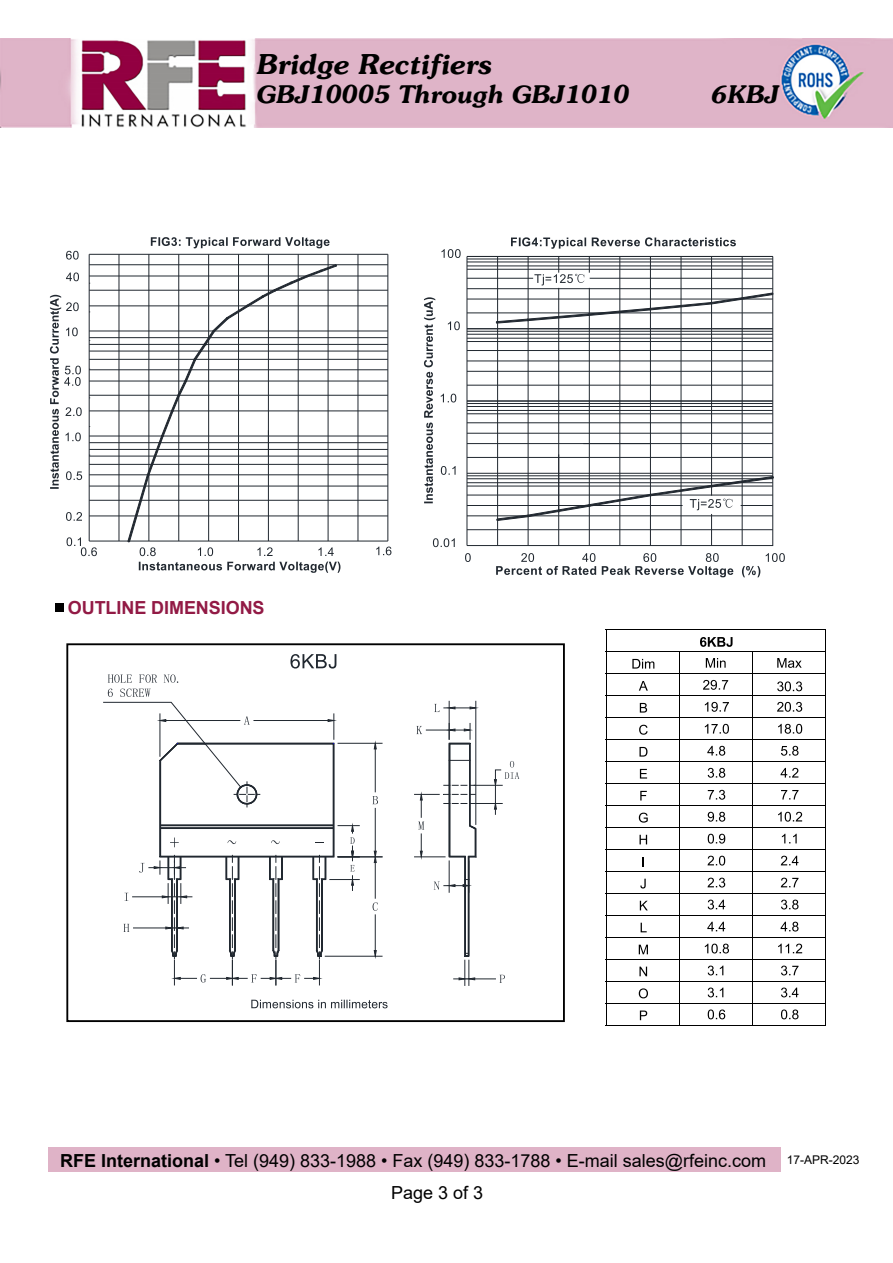
<style>
.page{position:relative;width:893px;height:1263px;background:#fff}
.page>*{position:absolute;margin:0;border:0;box-sizing:border-box;transform-origin:0 0}
.t1{font:italic 300 27px "Souvenir";color:#000}
.t2{font:italic 300 24px "Souvenir";color:#000}
.t3{font:18px "Arial";color:#000}
.t4{font:700 18px "Arial";letter-spacing:-.005em;color:#921a45}
.t5{font:12px "Arial";color:#000}
.s1{font-weight:700}
</style>
<div class="page">
<hr style="left:606px;top:630px;width:220px;height:1px;background:#000">
<svg style="left:632px;top:659px;width:22px;height:10px"></svg>
<hr style="left:606px;top:652px;width:220px;height:1px;background:#000">
<svg style="left:639px;top:681px;width:9px;height:10px"></svg>
<hr style="left:606px;top:674px;width:220px;height:1px;background:#000">
<svg style="left:640px;top:703px;width:7px;height:10px"></svg>
<hr style="left:606px;top:695px;width:220px;height:1px;background:#000">
<svg style="left:639px;top:725px;width:9px;height:10px"></svg>
<hr style="left:606px;top:717px;width:220px;height:1px;background:#000">
<svg style="left:639px;top:747px;width:8px;height:10px"></svg>
<hr style="left:606px;top:739px;width:220px;height:1px;background:#000">
<svg style="left:640px;top:769px;width:7px;height:10px"></svg>
<hr style="left:606px;top:761px;width:220px;height:1px;background:#000">
<svg style="left:640px;top:791px;width:7px;height:10px"></svg>
<hr style="left:606px;top:783px;width:220px;height:1px;background:#000">
<svg style="left:639px;top:813px;width:9px;height:10px"></svg>
<hr style="left:606px;top:805px;width:220px;height:1px;background:#000">
<svg style="left:639px;top:835px;width:8px;height:9px"></svg>
<hr style="left:606px;top:827px;width:220px;height:1px;background:#000">
<hr style="left:606px;top:849px;width:220px;height:1px;background:#000">
<svg style="left:640px;top:879px;width:6px;height:10px"></svg>
<hr style="left:606px;top:871px;width:220px;height:1px;background:#000">
<svg style="left:640px;top:901px;width:8px;height:9px"></svg>
<hr style="left:606px;top:893px;width:220px;height:1px;background:#000">
<svg style="left:641px;top:923px;width:6px;height:9px"></svg>
<hr style="left:606px;top:915px;width:220px;height:1px;background:#000">
<svg style="left:639px;top:945px;width:9px;height:9px"></svg>
<hr style="left:606px;top:937px;width:220px;height:1px;background:#000">
<svg style="left:639px;top:967px;width:8px;height:9px"></svg>
<hr style="left:606px;top:959px;width:220px;height:1px;background:#000">
<svg style="left:639px;top:988px;width:9px;height:10px"></svg>
<hr style="left:606px;top:981px;width:220px;height:1px;background:#000">
<svg style="left:640px;top:1011px;width:7px;height:9px"></svg>
<hr style="left:606px;top:1003px;width:220px;height:1px;background:#000">
<svg style="left:606px;top:631px;width:1px;height:394px"></svg>
<hr style="left:606px;top:1025px;width:73px;height:1px;background:#000">
<svg style="left:679px;top:653px;width:1px;height:372px"></svg>
<hr style="left:679px;top:1025px;width:73px;height:1px;background:#000">
<svg style="left:700px;top:637px;width:102px;height:389px"></svg>
<hr style="left:753px;top:1025px;width:72px;height:1px;background:#000">
<svg style="left:825px;top:631px;width:1px;height:395px"></svg>
<svg style="left:251px;top:1000px;width:136px;height:8px"></svg>
<svg style="left:290px;top:654px;width:46px;height:15px"></svg>
<hr style="left:337px;top:743px;width:45px;height:1px;background:#212830">
<hr style="left:375px;top:749px;width:1px;height:43px;background:#212830">
<hr style="left:375px;top:808px;width:1px;height:43px;background:#212830">
<svg style="left:372px;top:796px;width:6px;height:8px"></svg>
<hr style="left:337px;top:857px;width:45px;height:1px;background:#212830">
<hr style="left:325px;top:956px;width:57px;height:1px;background:#212830">
<hr style="left:375px;top:863px;width:1px;height:36px;background:#212830">
<hr style="left:375px;top:914px;width:1px;height:37px;background:#212830">
<svg style="left:374px;top:851px;width:2px;height:12px"></svg>
<svg style="left:373px;top:902px;width:5px;height:9px"></svg>
<svg style="left:374px;top:950px;width:2px;height:7px"></svg>
<svg style="left:108px;top:674px;width:70px;height:9px"></svg>
<hr style="left:475px;top:701px;width:1px;height:124px;background:#212830">
<hr style="left:449px;top:701px;width:1px;height:39px;background:#212830">
<svg style="left:434px;top:704px;width:42px;height:8px"></svg>
<svg style="left:103px;top:689px;width:257px;height:296px"></svg>
<svg style="left:414px;top:723px;width:105px;height:263px"></svg>
<div style="left:66px;top:643px;width:499px;height:379px;border:2px solid #000"></div>
<svg style="left:376px;top:547px;width:15px;height:8px"></svg>
<svg style="left:139px;top:562px;width:201px;height:11px"></svg>
<hr style="left:89px;top:541px;width:299px;height:1px;background:#212830">
<hr style="left:89px;top:516px;width:299px;height:1px;background:#212830">
<hr style="left:89px;top:500px;width:299px;height:1px;background:#212830">
<hr style="left:358px;top:254px;width:1px;height:287px;background:#212830">
<hr style="left:388px;top:254px;width:1px;height:287px;background:#212830">
<hr style="left:89px;top:486px;width:299px;height:1px;background:#212830">
<hr style="left:89px;top:475px;width:299px;height:1px;background:#212830">
<hr style="left:89px;top:464px;width:299px;height:1px;background:#212830">
<hr style="left:89px;top:456px;width:299px;height:1px;background:#212830">
<hr style="left:89px;top:449px;width:299px;height:1px;background:#212830">
<hr style="left:89px;top:442px;width:299px;height:1px;background:#212830">
<hr style="left:89px;top:436px;width:299px;height:1px;background:#212830">
<hr style="left:89px;top:411px;width:299px;height:1px;background:#212830">
<hr style="left:89px;top:395px;width:299px;height:1px;background:#212830">
<hr style="left:89px;top:381px;width:299px;height:1px;background:#212830">
<hr style="left:89px;top:370px;width:299px;height:1px;background:#212830">
<hr style="left:89px;top:359px;width:299px;height:1px;background:#212830">
<hr style="left:89px;top:351px;width:299px;height:1px;background:#212830">
<hr style="left:89px;top:344px;width:299px;height:1px;background:#212830">
<hr style="left:89px;top:337px;width:299px;height:1px;background:#212830">
<hr style="left:89px;top:331px;width:299px;height:1px;background:#212830">
<hr style="left:89px;top:306px;width:299px;height:1px;background:#212830">
<hr style="left:89px;top:290px;width:299px;height:1px;background:#212830">
<hr style="left:89px;top:276px;width:299px;height:1px;background:#212830">
<hr style="left:89px;top:264px;width:299px;height:1px;background:#212830">
<hr style="left:89px;top:254px;width:299px;height:1px;background:#212830">
<svg style="left:50px;top:237px;width:286px;height:319px"></svg>
<svg style="left:433px;top:538px;width:22px;height:9px"></svg>
<svg style="left:441px;top:466px;width:14px;height:9px"></svg>
<svg style="left:441px;top:394px;width:15px;height:9px"></svg>
<svg style="left:448px;top:321px;width:12px;height:9px"></svg>
<svg style="left:441px;top:249px;width:20px;height:9px"></svg>
<svg style="left:511px;top:237px;width:225px;height:12px"></svg>
<svg style="left:424px;top:297px;width:11px;height:206px"></svg>
<svg style="left:465px;top:553px;width:320px;height:24px"></svg>
<svg style="left:468px;top:257px;width:305px;height:289px"></svg>
<hr style="left:467px;top:473px;width:306px;height:1px;background:#212830">
<hr style="left:467px;top:256px;width:1px;height:290px;background:#212830">
<hr style="left:467px;top:479px;width:306px;height:1px;background:#212830">
<hr style="left:467px;top:486px;width:306px;height:1px;background:#212830">
<hr style="left:467px;top:495px;width:306px;height:1px;background:#212830">
<hr style="left:467px;top:505px;width:215px;height:1px;background:#212830">
<hr style="left:467px;top:516px;width:306px;height:1px;background:#212830">
<hr style="left:467px;top:476px;width:306px;height:1px;background:#212830">
<hr style="left:467px;top:529px;width:306px;height:1px;background:#212830">
<hr style="left:467px;top:482px;width:306px;height:1px;background:#212830">
<hr style="left:467px;top:401px;width:306px;height:1px;background:#212830">
<hr style="left:467px;top:406px;width:306px;height:1px;background:#212830">
<hr style="left:467px;top:414px;width:306px;height:1px;background:#212830">
<hr style="left:467px;top:423px;width:306px;height:1px;background:#212830">
<hr style="left:467px;top:433px;width:306px;height:1px;background:#212830">
<hr style="left:467px;top:443px;width:184px;height:1px;background:#212830">
<hr style="left:583px;top:443px;width:190px;height:1px;background:#212830">
<hr style="left:467px;top:403px;width:306px;height:1px;background:#212830">
<hr style="left:467px;top:457px;width:306px;height:1px;background:#212830">
<hr style="left:467px;top:410px;width:306px;height:1px;background:#212830">
<hr style="left:467px;top:328px;width:306px;height:1px;background:#212830">
<hr style="left:467px;top:334px;width:306px;height:1px;background:#212830">
<hr style="left:467px;top:341px;width:306px;height:1px;background:#212830">
<hr style="left:467px;top:350px;width:306px;height:1px;background:#212830">
<hr style="left:467px;top:361px;width:306px;height:1px;background:#212830">
<hr style="left:467px;top:371px;width:306px;height:1px;background:#212830">
<hr style="left:467px;top:331px;width:306px;height:1px;background:#212830">
<hr style="left:467px;top:385px;width:306px;height:1px;background:#212830">
<hr style="left:467px;top:338px;width:306px;height:1px;background:#212830">
<hr style="left:467px;top:256px;width:306px;height:1px;background:#212830">
<hr style="left:467px;top:262px;width:306px;height:1px;background:#212830">
<hr style="left:467px;top:269px;width:306px;height:1px;background:#212830">
<hr style="left:467px;top:278px;width:66px;height:1px;background:#212830">
<hr style="left:590px;top:278px;width:183px;height:1px;background:#212830">
<hr style="left:467px;top:288px;width:306px;height:1px;background:#212830">
<hr style="left:467px;top:299px;width:306px;height:1px;background:#212830">
<hr style="left:467px;top:259px;width:306px;height:1px;background:#212830">
<hr style="left:467px;top:313px;width:306px;height:1px;background:#212830">
<hr style="left:467px;top:266px;width:306px;height:1px;background:#212830">
<svg style="left:497px;top:477px;width:277px;height:44px"></svg>
<svg style="left:496px;top:293px;width:277px;height:30px"></svg>
<img style="left:0;top:39px;width:893px;height:88px">
<div style="left:48px;top:1147px;width:732px;height:25px;background:#dfb3c7"></div>
<div style="left:55px;top:603px;width:8px;height:9px;background:#000"></div>
<h1 class="t1" style="left:255px;top:47px;width:237px">Bridge Rectifiers</h1>
<h2 class="t2" style="left:255px;top:78px;width:375px">GBJ10005 Through GBJ1010</h2>
<h2 class="t2" style="left:710px;top:78px;width:70px">6KBJ</h2>
<p class="t4" style="left:68px;top:595px;width:198px">OUTLINE DIMENSIONS</p>
<p class="t3" style="left:60px;top:1148px;width:708px"><span class="s1">RFE International</span> • Tel (949) 833-1988 • Fax (949) 833-1788 • E-mail sales@rfeinc.com</p>
<p class="t3" style="left:391px;top:1180px;width:94px">Page 3 of 3</p>
<p class="t5" style="left:787px;top:1152px;width:74px">17-APR-2023</p>
</div>
